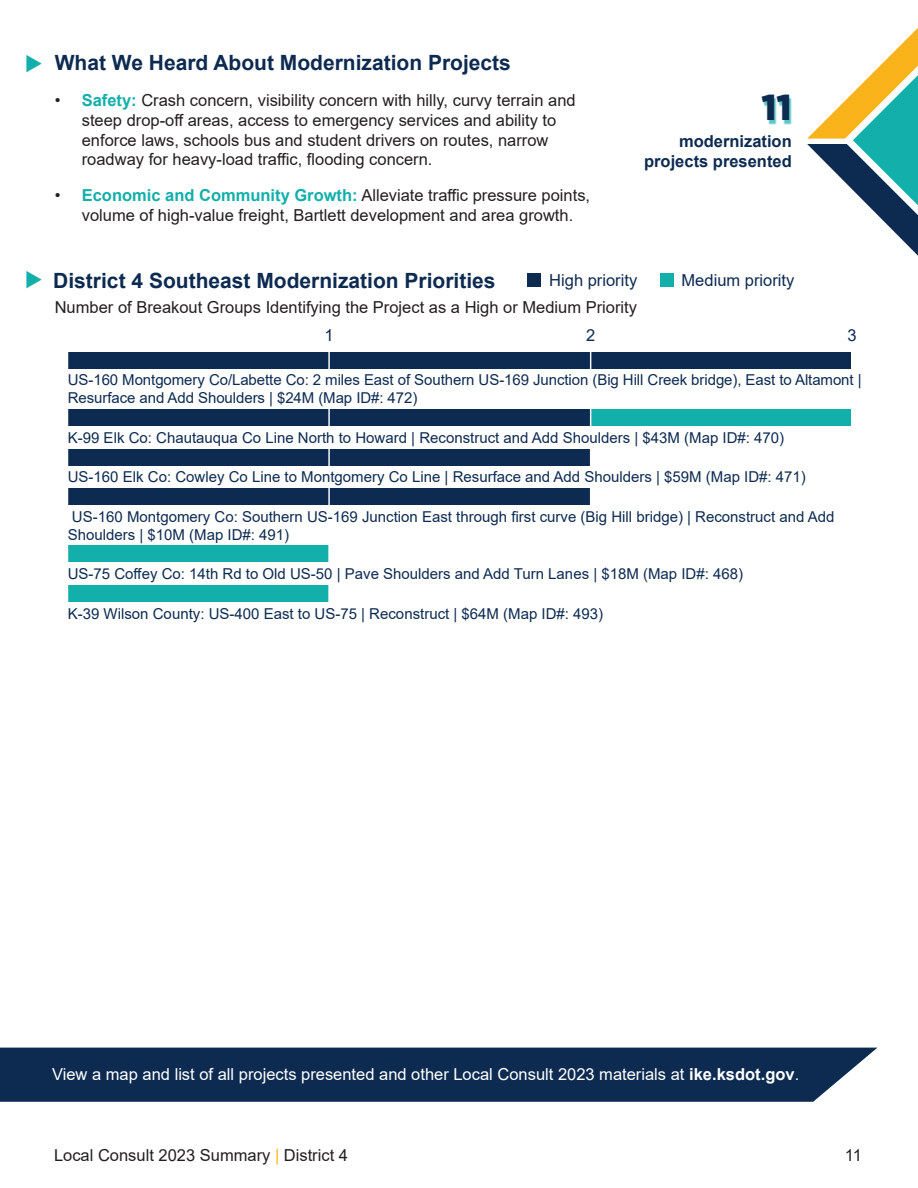
<style>
.page{position:relative;width:918px;height:1188px;background:#fff}
.page>*{position:absolute;margin:0;border:0;box-sizing:border-box;transform-origin:0 0}
.t1{font:900 36px "Gotham";color:#0d2b51}
.Heading{font:700 21px "Arial";color:#0d2b51}
.t2{font:16.5px/19.8px "Arial";color:#231f20}
.Heading-2{font:16.5px "Arial";color:#fff}
.t3{font:700 16.5px "Arial";color:#0d2b51}
.t4{font:16.5px "Arial";color:#0d2b51}
.t5{font:15px/18px "Arial";color:#0d2b51}
.s1{font-weight:700;color:#13afaa}
.s2{font-weight:700}
.s3{color:#fbb31b}
</style>
<div class="page">
<div style="left:68px;top:352px;width:783px;height:17px;background:#0d2b51"></div>
<div style="left:68px;top:449px;width:523px;height:16px;background:#0d2b51"></div>
<div style="left:68px;top:585px;width:260px;height:17px;background:#13afaa"></div>
<div style="left:68px;top:545px;width:260px;height:17px;background:#13afaa"></div>
<div style="left:591px;top:409px;width:260px;height:17px;background:#13afaa"></div>
<div style="left:68px;top:409px;width:523px;height:17px;background:#0d2b51"></div>
<div style="left:68px;top:488px;width:523px;height:17px;background:#0d2b51"></div>
<hr style="left:590px;top:344px;width:1px;height:286px;background:#fff">
<hr style="left:328px;top:344px;width:2px;height:286px;background:#fff">
<div style="left:660px;top:273px;width:13px;height:14px;background:#13afaa"></div>
<div style="left:527px;top:273px;width:14px;height:14px;background:#0d2b51"></div>
<div style="left:0;top:1048px;width:877px;height:54px;background:#0d2b51"></div>
<svg style="left:807px;top:28px;width:111px;height:228px"></svg>
<div style="left:762px;top:97px;width:30px;height:28px;background:#13afaa;opacity:.7"></div>
<p class="Heading" style="left:55px;top:48px;width:458px">What We Heard About Modernization Projects</p>
<p class="t2" style="left:82px;top:90px;width:495px;text-indent:-27px">• <span class="s1">Safety:</span> Crash concern, visibility concern with hilly, curvy terrain and steep drop-off areas, access to emergency services and ability to enforce laws, schools bus and student drivers on routes, narrow roadway for heavy-load traffic, flooding concern.</p>
<p class="t2" style="left:82px;top:186px;width:510px;text-indent:-27px">• <span class="s1">Economic and Community Growth:</span> Alleviate traffic pressure points, volume of high-value freight, Bartlett development and area growth.</p>
<p class="t1" style="left:761px;top:83px;width:32px">11</p>
<p class="t3" style="left:679px;top:129px;width:114px">modernization</p>
<p class="t3" style="left:644px;top:149px;width:149px">projects presented</p>
<p class="Heading" style="left:53px;top:266px;width:444px">District 4 Southeast Modernization Priorities</p>
<p class="t4" style="left:549px;top:269px;width:90px">High priority</p>
<p class="t4" style="left:682px;top:269px;width:114px">Medium priority</p>
<p class="t2" style="left:55px;top:297px;width:584px">Number of Breakout Groups Identifying the Project as a High or Medium Priority</p>
<p class="t4" style="left:324px;top:324px;width:11px">1</p>
<p class="t4" style="left:586px;top:324px;width:11px">2</p>
<p class="t4" style="left:848px;top:324px;width:11px">3</p>
<p class="t5" style="left:68px;top:371px;width:795px">US-160 Montgomery Co/Labette Co: 2 miles East of Southern US-169 Junction (Big Hill Creek bridge), East to Altamont |<br>Resurface and Add Shoulders | $24M (Map ID#: 472)</p>
<p class="t5" style="left:68px;top:428px;width:718px">K-99 Elk Co: Chautauqua Co Line North to Howard | Reconstruct and Add Shoulders | $43M (Map ID#: 470)</p>
<p class="t5" style="left:68px;top:468px;width:740px">US-160 Elk Co: Cowley Co Line to Montgomery Co Line | Resurface and Add Shoulders | $59M (Map ID#: 471)</p>
<p class="t5" style="left:68px;top:507px;width:768px">US-160 Montgomery Co: Southern US-169 Junction East through first curve (Big Hill bridge) | Reconstruct and Add<br>Shoulders | $10M (Map ID#: 491)</p>
<p class="t5" style="left:68px;top:565px;width:677px">US-75 Coffey Co: 14th Rd to Old US-50 | Pave Shoulders and Add Turn Lanes | $18M (Map ID#: 468)</p>
<p class="t5" style="left:68px;top:604px;width:537px">K-39 Wilson County: US-400 East to US-75 | Reconstruct | $64M (Map ID#: 493)</p>
<p class="Heading-2" style="left:52px;top:1063px;width:749px">View a map and list of all projects presented and other Local Consult 2023 materials at <span class="s2">ike.ksdot.gov</span>.</p>
<p class="t2" style="left:54px;top:1145px;width:296px">Local Consult 2023 Summary <span class="s3">|</span> District 4</p>
<p class="t2" style="left:845px;top:1145px;width:19px">11</p>
</div>
